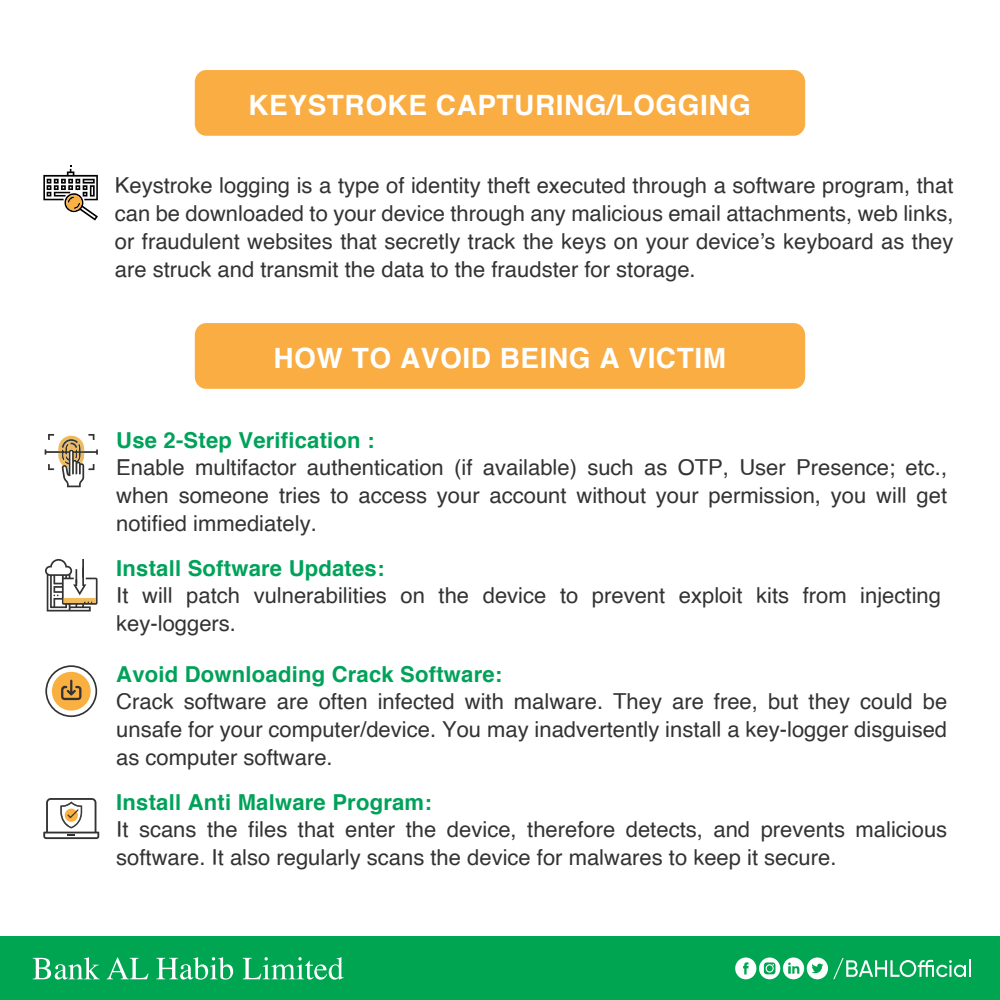
<style>
.page{position:relative;width:1000px;height:1000px;background:#fff}
.page>*{position:absolute;margin:0;border:0;box-sizing:border-box;transform-origin:0 0}
.t1{font:700 28px "Helvetica";letter-spacing:.02em;color:#fff}
.t2{font:22px/28px "Helvetica";color:#333;text-align:justify}
.t3{font:700 22px "Helvetica";letter-spacing:.01em;color:#00a25a}
</style>
<div class="page">
<div style="left:195px;top:70px;width:610px;height:66px;background:#f9ad42;border-radius:12px"></div>
<div style="left:195px;top:323px;width:610px;height:66px;background:#f9ad42;border-radius:12px"></div>
<svg style="left:43px;top:166px;width:55px;height:55px"></svg>
<svg style="left:43px;top:798px;width:56px;height:41px"></svg>
<svg style="left:45px;top:665px;width:52px;height:52px"></svg>
<div style="left:0;top:937px;width:1000px;height:63px;background:#00a551"></div>
<svg style="left:33px;top:957px;width:67px;height:23px"></svg>
<svg style="left:107px;top:957px;width:41px;height:22px"></svg>
<svg style="left:156px;top:957px;width:77px;height:23px"></svg>
<svg style="left:243px;top:957px;width:101px;height:23px"></svg>
<svg style="left:735px;top:958px;width:236px;height:21px"></svg>
<svg style="left:45px;top:434px;width:53px;height:53px"></svg>
<svg style="left:45px;top:559px;width:53px;height:53px"></svg>
<p class="t1" style="left:249px;top:82px;width:504px">KEYSTROKE CAPTURING/LOGGING</p>
<p class="t2" style="left:115px;top:172px;width:840px">Keystroke logging is a type of identity theft executed through a software program, that can be downloaded to your device through any malicious email attachments, web links, or fraudulent websites that secretly track the keys on your device’s keyboard as they are struck and transmit the data to the fraudster for storage.</p>
<p class="t1" style="left:273px;top:335px;width:454px">HOW TO AVOID BEING A VICTIM</p>
<p class="t3" style="left:116px;top:423px;width:260px">Use 2-Step Verification :</p>
<p class="t2" style="left:116px;top:454px;width:832px">Enable multifactor authentication (if available) such as OTP, User Presence; etc., when someone tries to access your account without your permission, you will get notified immediately.</p>
<p class="t3" style="left:116px;top:551px;width:270px">Install Software Updates:</p>
<p class="t2" style="left:116px;top:582px;width:826px">It will patch vulnerabilities on the device to prevent exploit kits from injecting key-loggers.</p>
<p class="t3" style="left:116px;top:656px;width:387px">Avoid Downloading Crack Software:</p>
<p class="t2" style="left:116px;top:688px;width:833px">Crack software are often infected with malware. They are free, but they could be unsafe for your computer/device. You may inadvertently install a key-logger disguised as computer software.</p>
<p class="t3" style="left:116px;top:785px;width:317px">Install Anti Malware Program:</p>
<p class="t2" style="left:116px;top:816px;width:833px">It scans the files that enter the device, therefore detects, and prevents malicious software. It also regularly scans the device for malwares to keep it secure.</p>
</div>
